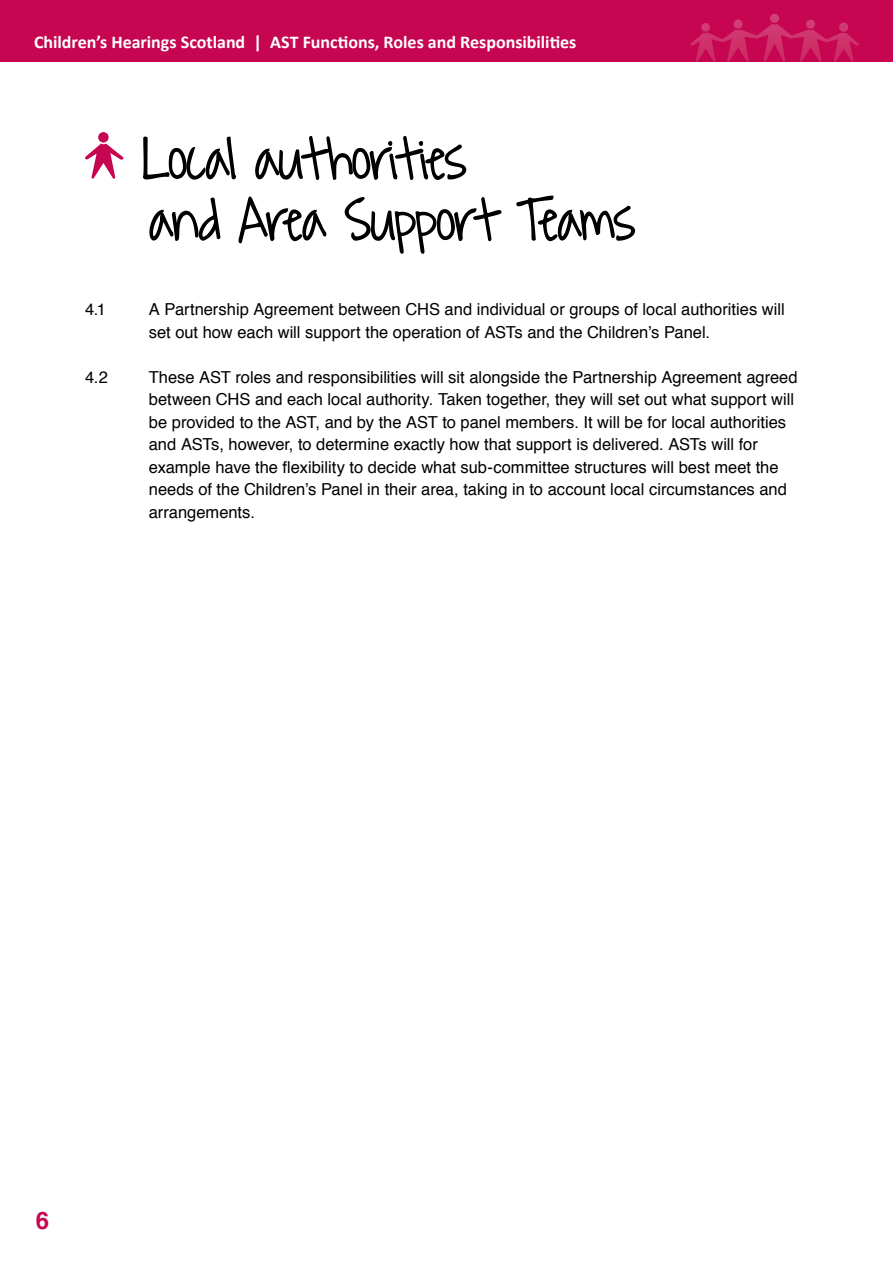
<style>
.page{position:relative;width:893px;height:1263px;background:#fff}
.page>*{position:absolute;margin:0;border:0;box-sizing:border-box;transform-origin:0 0}
.t1{font:51px/61.2px "Waitingforthe Sunrise";letter-spacing:-.02em;color:#000}
.t2{font:700 24px "Helvetica";color:#c60651}
.t3{font:700 18px "Calibri";color:#fff}
.t4{font:16.5px/22.5px "Helvetica";color:#000}
</style>
<div class="page">
<div style="left:0;top:0;width:893px;height:62px;background:#c60651"></div>
<svg style="left:690px;top:14px;width:169px;height:48px"></svg>
<div style="left:98px;top:132px;width:11px;height:11px;background:#c60651;border-radius:50%"></div>
<svg style="left:85px;top:144px;width:38px;height:35px"></svg>
<svg style="left:143px;top:136px;width:359px;height:118px"></svg>
<svg style="left:516px;top:195px;width:120px;height:47px"></svg>
<p class="t3" style="left:34px;top:30px;width:544px">Children’s Hearings Scotland | AST Functions, Roles and Responsibilities</p>
<h1 class="t1" style="left:142px;top:130px;width:495px">Local authorities<br>and Area Support Teams</h1>
<p class="t4" style="left:85px;top:298px;width:23px">4.1</p>
<p class="t4" style="left:149px;top:298px;width:637px">A Partnership Agreement between CHS and individual or groups of local authorities will set out how each will support the operation of ASTs and the Children’s Panel.</p>
<p class="t4" style="left:85px;top:366px;width:24px">4.2</p>
<p class="t4" style="left:149px;top:366px;width:650px">These AST roles and responsibilities will sit alongside the Partnership Agreement agreed between CHS and each local authority. Taken together, they will set out what support will be provided to the AST, and by the AST to panel members. It will be for local authorities and ASTs, however, to determine exactly how that support is delivered. ASTs will for example have the flexibility to decide what sub-committee structures will best meet the needs of the Children’s Panel in their area, taking in to account local circumstances and arrangements.</p>
<h2 class="t2" style="left:36px;top:1201px;width:15px">6</h2>
</div>
